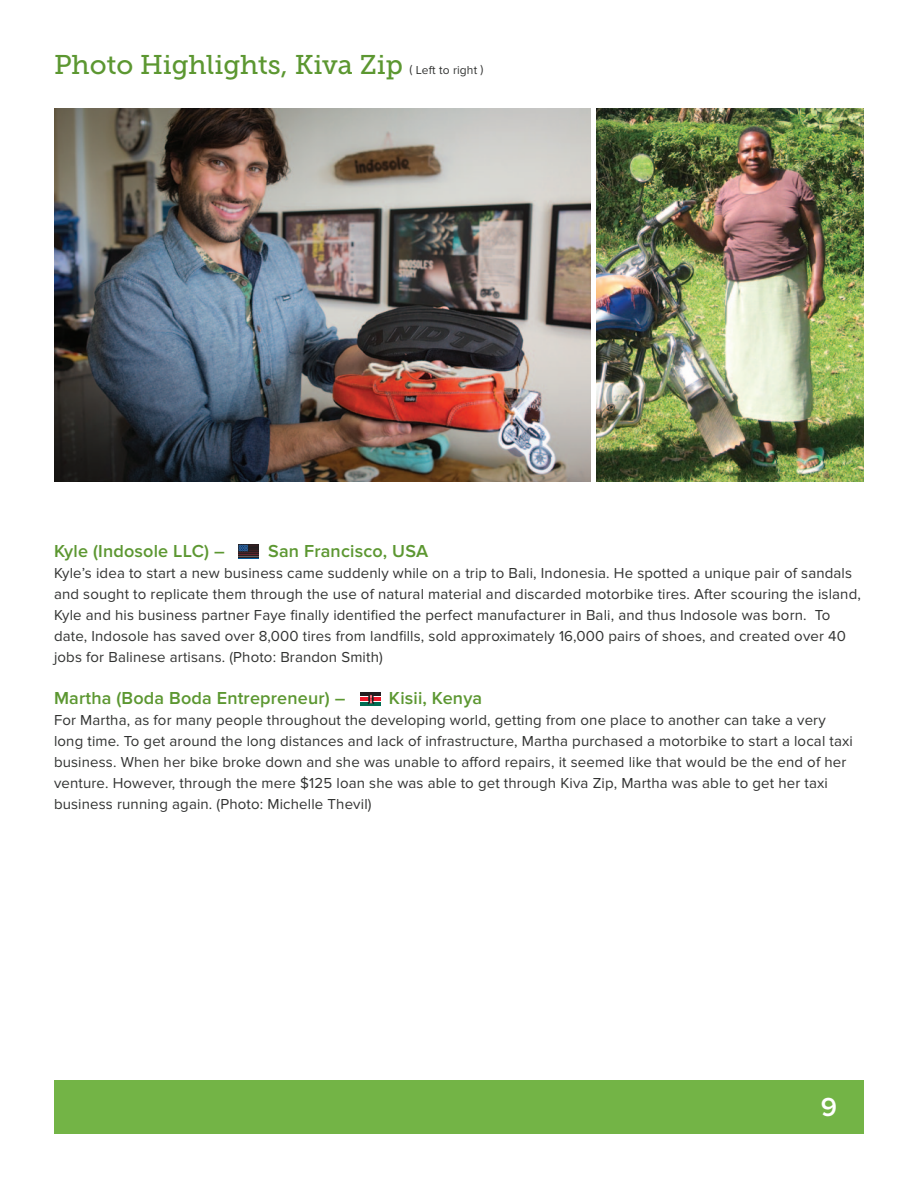
<style>
.page{position:relative;width:918px;height:1188px;background:#fff}
.page>*{position:absolute;margin:0;border:0;box-sizing:border-box;transform-origin:0 0}
.t1{font:27px "Museo Slab 500";color:#5c9731}
.t2{font:600 27px "Proxima Nova";color:#fff}
.t3{font:600 18px "Proxima Nova";letter-spacing:.01em;color:#5c9731}
.t4{font:15px/21px "Proxima Nova";letter-spacing:.01em;color:#323332}
.t5{font:12px "Proxima Nova";letter-spacing:.01em;color:#323332}
</style>
<div class="page">
<div style="left:54px;top:1080px;width:810px;height:54px;background:#73b446"></div>
<img style="left:54px;top:108px;width:537px;height:374px">
<img style="left:596px;top:108px;width:268px;height:374px">
<hr style="left:361px;top:692px;width:20px;height:4px;background:#231f20">
<hr style="left:361px;top:702px;width:20px;height:4px;background:#006e53">
<svg style="left:361px;top:694px;width:20px;height:10px"></svg>
<svg style="left:238px;top:544px;width:21px;height:14px"></svg>
<h1 class="t1" style="left:54px;top:50px;width:350px">Photo Highlights, Kiva Zip</h1>
<p class="t5" style="left:410px;top:63px;width:75px">( Left to right )</p>
<p class="t3" style="left:54px;top:541px;width:172px">Kyle (Indosole LLC) –</p>
<p class="t3" style="left:268px;top:541px;width:162px">San Francisco, USA</p>
<p class="t4" style="left:54px;top:563px;width:808px">Kyle’s idea to start a new business came suddenly while on a trip to Bali, Indonesia. He spotted a unique pair of sandals and sought to replicate them through the use of natural material and discarded motorbike tires. After scouring the island, Kyle and his business partner Faye finally identified the perfect manufacturer in Bali, and thus Indosole was born. To date, Indosole has saved over 8,000 tires from landfills, sold approximately 16,000 pairs of shoes, and created over 40 jobs for Balinese artisans. (Photo: Brandon Smith)</p>
<p class="t3" style="left:54px;top:688px;width:293px">Martha (Boda Boda Entrepreneur) –</p>
<p class="t3" style="left:389px;top:688px;width:95px">Kisii, Kenya</p>
<p class="t4" style="left:54px;top:710px;width:800px">For Martha, as for many people throughout the developing world, getting from one place to another can take a very long time. To get around the long distances and lack of infrastructure, Martha purchased a motorbike to start a local taxi business. When her bike broke down and she was unable to afford repairs, it seemed like that would be the end of her venture. However, through the mere $125 loan she was able to get through Kiva Zip, Martha was able to get her taxi business running again. (Photo: Michelle Thevil)</p>
<h1 class="t2" style="left:821px;top:1092px;width:18px">9</h1>
</div>
